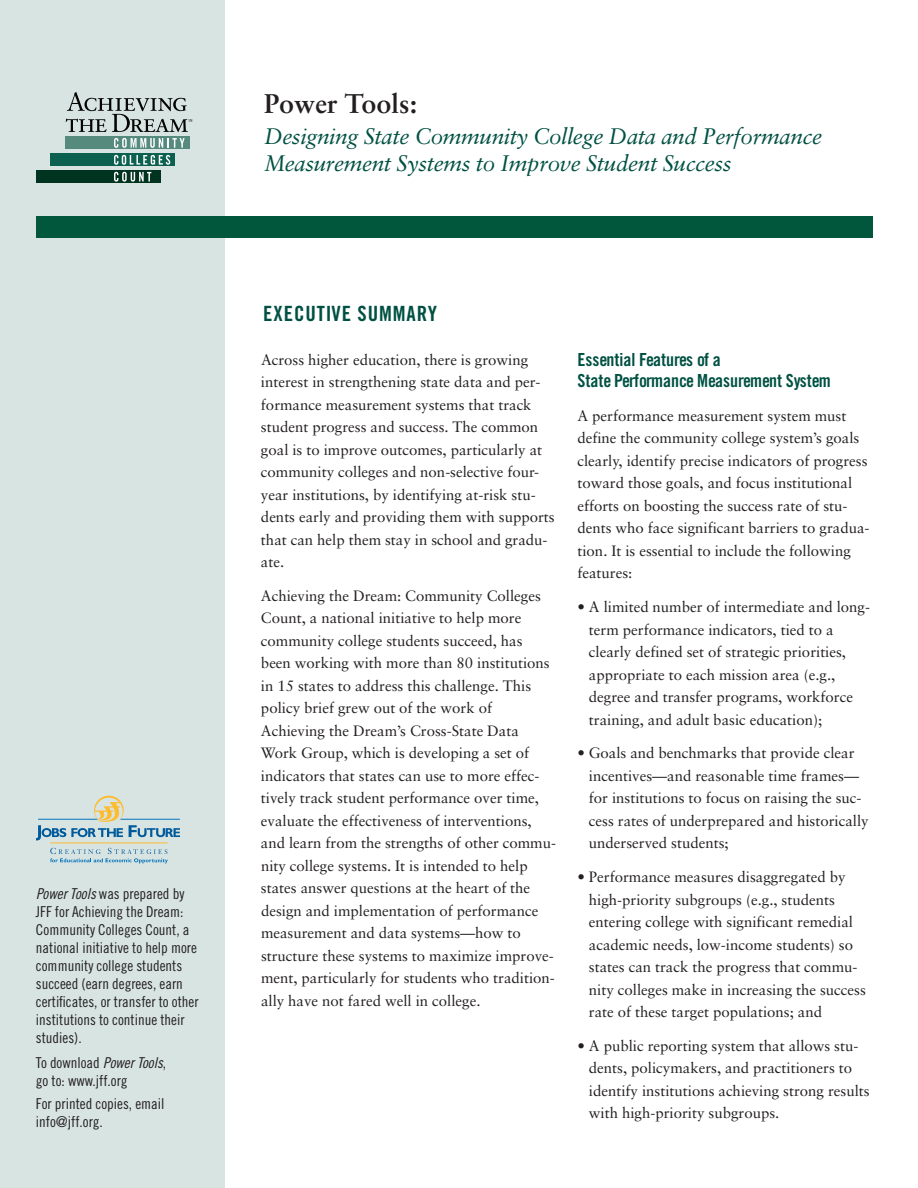
<style>
.page{position:relative;width:918px;height:1188px;background:#fff}
.page>*{position:absolute;margin:0;border:0;box-sizing:border-box;transform-origin:0 0}
.t1{font:700 27px "Sabon";color:#231f20}
.t2{font:italic 22.5px/27px "Sabon";letter-spacing:-.015em;color:#005143}
.t3{font:21px "Trade Gothic Bold Cond Twenty";letter-spacing:.045em;color:#005143}
.t4{font:18px/21px "Trade Gothic Bold Cond Twenty";color:#005143}
.t5{font:15px/22.5px "Sabon";color:#231f20}
.t6{font:15px/18px "Trade Gothic Cond Eighteen";color:#231f20}
.s1{font-family:"Trade Gothic Cond Eighteen Obl"}
</style>
<div class="page">
<div style="left:0;top:0;width:225px;height:1188px;background:#d8e4e2"></div>
<div style="left:36px;top:216px;width:837px;height:22px;background:#00573c"></div>
<svg style="left:50px;top:848px;width:118px;height:16px"></svg>
<hr style="left:50px;top:843px;width:118px;height:1px;background:#fdbb2e">
<svg style="left:36px;top:796px;width:144px;height:45px"></svg>
<div style="left:65px;top:137px;width:125px;height:12px;background:#558a7d"></div>
<svg style="left:114px;top:138px;width:71px;height:10px"></svg>
<div style="left:51px;top:153px;width:124px;height:13px;background:#0b604f"></div>
<svg style="left:114px;top:155px;width:56px;height:10px"></svg>
<div style="left:36px;top:170px;width:125px;height:13px;background:#013420"></div>
<svg style="left:114px;top:172px;width:37px;height:10px"></svg>
<svg style="left:66px;top:92px;width:126px;height:40px"></svg>
<p class="t6" style="left:36px;top:886px;width:164px"><span class="s1">Power Tools</span> was prepared by<br>JFF for Achieving the Dream:<br>Community Colleges Count, a national initiative to help more community college students succeed (earn degrees, earn certificates, or transfer to other institutions to continue their studies).</p>
<p class="t6" style="left:36px;top:1055px;width:132px">To download <span class="s1">Power Tools</span>, go to: www.jff.org</p>
<p class="t6" style="left:36px;top:1096px;width:130px">For printed copies, email info@jff.org.</p>
<h1 class="t1" style="left:264px;top:92px;width:155px">Power Tools:</h1>
<h2 class="t2" style="left:264px;top:124px;width:560px">Designing State Community College Data and Performance<br>Measurement Systems to Improve Student Success</h2>
<h3 class="t3" style="left:263px;top:306px;width:176px">EXECUTIVE SUMMARY</h3>
<p class="t5" style="left:261px;top:349px;width:295px">Across higher education, there is growing interest in strengthening state data and per&shy;formance measurement systems that track student progress and success. The common goal is to improve outcomes, particularly at community colleges and non-selective four&shy;year institutions, by identifying at-risk stu&shy;dents early and providing them with supports that can help them stay in school and gradu&shy;ate.</p>
<p class="t5" style="left:261px;top:585px;width:297px">Achieving the Dream: Community Colleges Count, a national initiative to help more community college students succeed, has been working with more than 80 institutions in 15 states to address this challenge. This policy brief grew out of the work of Achieving the Dream’s Cross-State Data Work Group, which is developing a set of indicators that states can use to more effec&shy;tively track student performance over time, evaluate the effectiveness of interventions, and learn from the strengths of other commu&shy;nity college systems. It is intended to help states answer questions at the heart of the design and implementation of performance measurement and data systems—how to structure these systems to maximize improve&shy;ment, particularly for students who tradition&shy;ally have not fared well in college.</p>
<p class="t4" style="left:578px;top:351px;width:255px">Essential Features of a<br>State Performance Measurement System</p>
<p class="t5" style="left:577px;top:406px;width:294px">A performance measurement system must define the community college system’s goals clearly, identify precise indicators of progress toward those goals, and focus institutional efforts on boosting the success rate of stu&shy;dents who face significant barriers to gradua&shy;tion. It is essential to include the following features:</p>
<p class="t5" style="left:589px;top:597px;width:283px;text-indent:-11px">• A limited number of intermediate and long&shy;term performance indicators, tied to a clearly defined set of strategic priorities, appropriate to each mission area (e.g., degree and transfer programs, workforce training, and adult basic education);</p>
<p class="t5" style="left:589px;top:743px;width:281px;text-indent:-11px">• Goals and benchmarks that provide clear incentives—and reasonable time frames— for institutions to focus on raising the suc&shy;cess rates of underprepared and historically underserved students;</p>
<p class="t5" style="left:589px;top:867px;width:279px;text-indent:-11px">• Performance measures disaggregated by high-priority subgroups (e.g., students entering college with significant remedial academic needs, low-income students) so states can track the progress that commu&shy;nity colleges make in increasing the success rate of these target populations; and</p>
<p class="t5" style="left:589px;top:1036px;width:282px;text-indent:-11px">• A public reporting system that allows stu&shy;dents, policymakers, and practitioners to identify institutions achieving strong results with high-priority subgroups.</p>
</div>
